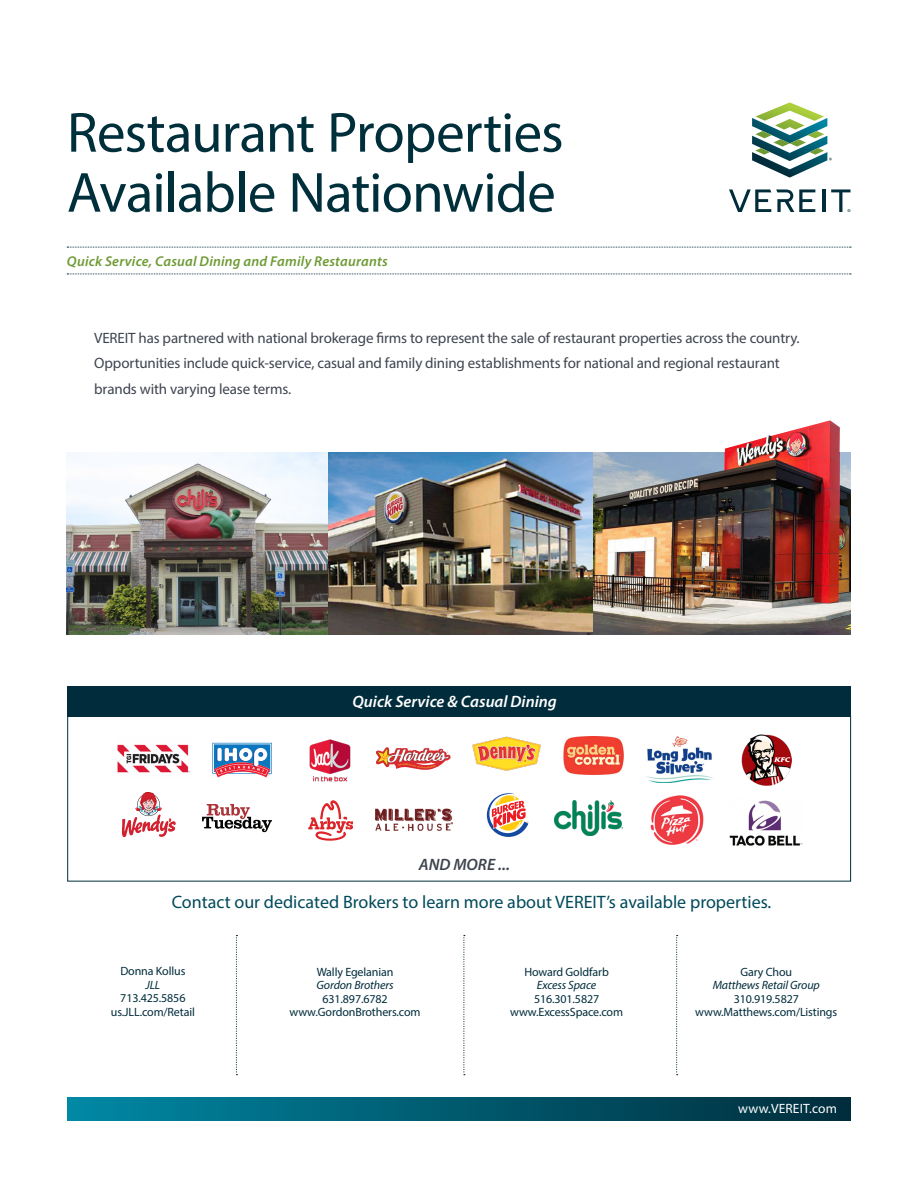
<style>
.page{position:relative;width:918px;height:1188px;background:#fff}
.page>*{position:absolute;margin:0;border:0;box-sizing:border-box;transform-origin:0 0}
.Header_-_Shopping_Ce{font:57px/60px "Myriad Pro";letter-spacing:-.015em;color:#002f3c}
.t1{font:18px "Myriad Pro";color:#014a5b}
.t2{font:italic 600 16.5px "Myriad Pro";color:#fff}
.t3{font:italic 600 16.5px "Myriad Pro";color:#3e444f}
.t4{font:15px/25.5px "Myriad Pro";letter-spacing:-.01em;color:#3e444f}
.t5{font:italic 600 14.25px "Myriad Pro";letter-spacing:.015em;color:#6e9a34}
.t6{font:13.5px "Myriad Pro";letter-spacing:.01em;color:#fff}
.t7{font:12px "Myriad Pro";letter-spacing:-.01em;color:#002c3b}
.t8{font:italic 12px "Myriad Pro";letter-spacing:-.01em;color:#002c3b}
</style>
<div class="page">
<svg style="left:236px;top:935px;width:1px;height:140px"></svg>
<img style="left:646px;top:736px;width:67px;height:47px">
<div style="left:67px;top:686px;width:784px;height:31px;background:#002c3b"></div>
<img style="left:564px;top:737px;width:60px;height:37px">
<img style="left:472px;top:736px;width:69px;height:35px">
<img style="left:555px;top:801px;width:67px;height:35px">
<svg style="left:487px;top:793px;width:41px;height:44px"></svg>
<svg style="left:308px;top:800px;width:45px;height:41px"></svg>
<svg style="left:376px;top:747px;width:75px;height:23px"></svg>
<img style="left:309px;top:739px;width:42px;height:43px">
<img style="left:376px;top:809px;width:77px;height:22px">
<svg style="left:212px;top:743px;width:60px;height:34px"></svg>
<svg style="left:122px;top:792px;width:54px;height:45px"></svg>
<img style="left:117px;top:744px;width:72px;height:29px">
<svg style="left:202px;top:804px;width:70px;height:28px"></svg>
<img style="left:724px;top:420px;width:116px;height:32px">
<img style="left:328px;top:452px;width:523px;height:183px">
<img style="left:650px;top:795px;width:54px;height:50px">
<img style="left:741px;top:735px;width:51px;height:51px">
<img style="left:729px;top:800px;width:74px;height:46px">
<svg style="left:463px;top:935px;width:2px;height:140px"></svg>
<svg style="left:676px;top:935px;width:2px;height:140px"></svg>
<img style="left:67px;top:452px;width:261px;height:183px">
<div style="left:68px;top:1097px;width:782px;height:23px;background:linear-gradient(to right,#0087a3,#002d3c)"></div>
<svg style="left:67px;top:274px;width:784px;height:1px"></svg>
<svg style="left:67px;top:247px;width:784px;height:1px"></svg>
<hr style="left:822px;top:189px;width:3px;height:23px;background:#002c3b">
<svg style="left:729px;top:189px;width:86px;height:23px"></svg>
<svg style="left:831px;top:189px;width:19px;height:23px"></svg>
<svg style="left:752px;top:102px;width:80px;height:76px"></svg>
<p class="Header_-_Shopping_Ce" style="left:67px;top:102px;width:498px">Restaurant Properties<br>Available Nationwide</p>
<p class="t5" style="left:67px;top:252px;width:322px">Quick Service, Casual Dining and Family Restaurants</p>
<p class="t4" style="left:94px;top:325px;width:707px">VEREIT has partnered with national brokerage firms to represent the sale of restaurant properties across the country.<br>Opportunities include quick-service, casual and family dining establishments for national and regional restaurant brands with varying lease terms.</p>
<p class="t2" style="left:353px;top:691px;width:206px">Quick Service &amp; Casual Dining</p>
<p class="t3" style="left:419px;top:854px;width:93px">AND MORE ...</p>
<p class="t1" style="left:172px;top:891px;width:601px">Contact our dedicated Brokers to learn more about VEREIT’s available properties.</p>
<p class="t7" style="left:120px;top:964px;width:67px">Donna Kollus</p>
<p class="t8" style="left:146px;top:977px;width:16px">JLL</p>
<p class="t7" style="left:120px;top:991px;width:67px">713.425.5856</p>
<p class="t7" style="left:111px;top:1004px;width:85px">us.JLL.com/Retail</p>
<p class="t7" style="left:317px;top:964px;width:78px">Wally Egelanian</p>
<p class="t8" style="left:317px;top:978px;width:79px">Gordon Brothers</p>
<p class="t7" style="left:322px;top:991px;width:67px">631.897.6782</p>
<p class="t7" style="left:290px;top:1005px;width:132px">www.GordonBrothers.com</p>
<p class="t7" style="left:524px;top:964px;width:86px">Howard Goldfarb</p>
<p class="t8" style="left:537px;top:978px;width:61px">Excess Space</p>
<p class="t7" style="left:534px;top:991px;width:67px">516.301.5827</p>
<p class="t7" style="left:510px;top:1005px;width:114px">www.ExcessSpace.com</p>
<p class="t7" style="left:740px;top:964px;width:53px">Gary Chou</p>
<p class="t8" style="left:713px;top:978px;width:109px">Matthews Retail Group</p>
<p class="t7" style="left:734px;top:991px;width:67px">310.919.5827</p>
<p class="t7" style="left:695px;top:1005px;width:143px">www.Matthews.com/Listings</p>
<p class="t6" style="left:738px;top:1100px;width:100px">www.VEREIT.com</p>
</div>
